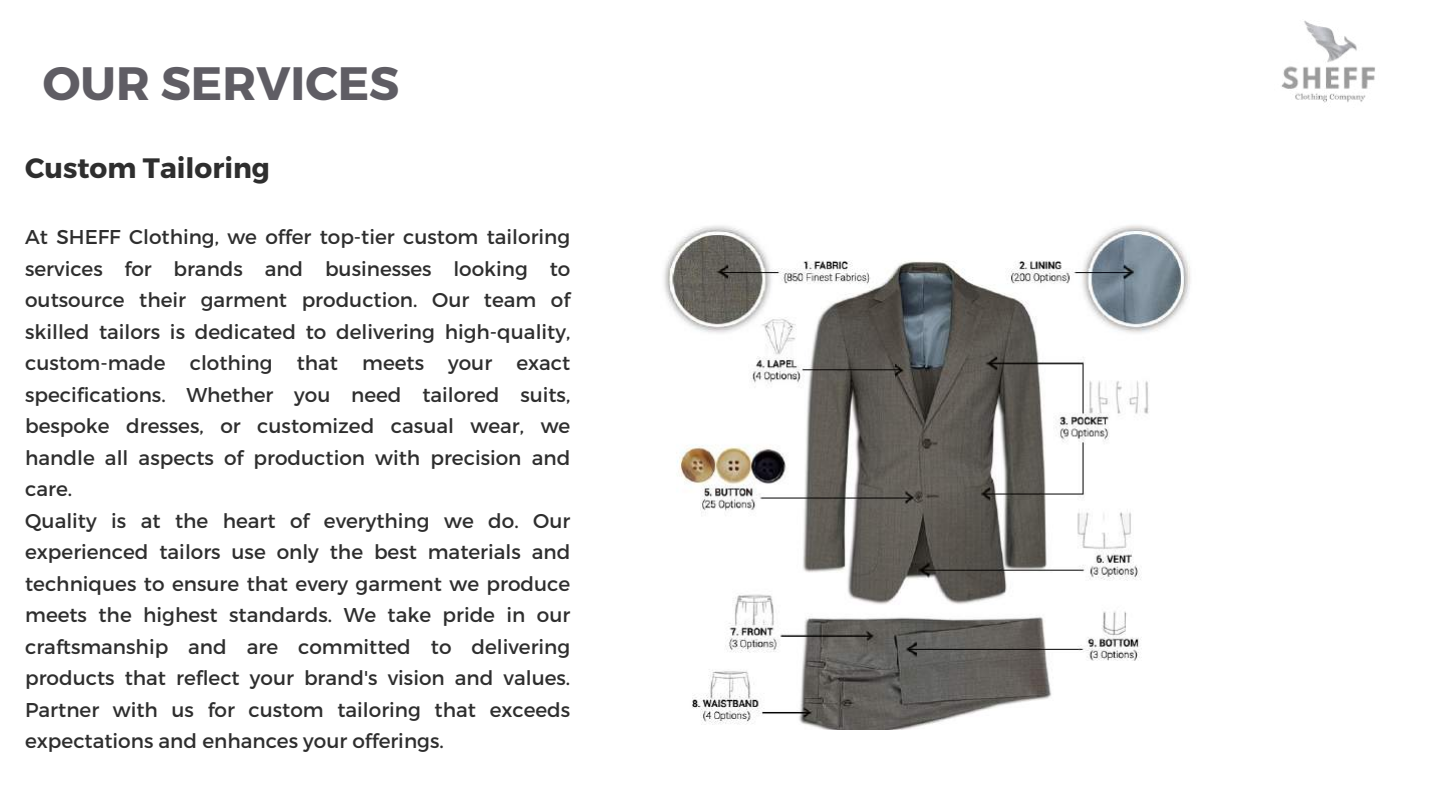
<style>
.page{position:relative;width:1440px;height:810px;background:#fff}
.page>*{position:absolute;margin:0;border:0;box-sizing:border-box;transform-origin:0 0}
.t1{font:700 46.8px "Montserrat";color:#5f5d64}
.t2{font:700 28px "Montserrat";color:#2e2e2e}
.t3{font:20px/31.5px "Montserrat";color:#2e2e2e}
</style>
<div class="page">
<img style="left:1281px;top:20px;width:94px;height:83px">
<img style="left:664px;top:225px;width:526px;height:504px">
<h1 class="t1" style="left:43px;top:53px;width:358px">OUR SERVICES</h1>
<h2 class="t2" style="left:25px;top:149px;width:246px">Custom Tailoring</h2>
<p class="t3" style="left:25px;top:220px;width:547px">At SHEFF Clothing, we offer top-tier custom tailoring services for brands and businesses looking to outsource their garment production. Our team of skilled tailors is dedicated to delivering high-quality, custom-made clothing that meets your exact specifications. Whether you need tailored suits, bespoke dresses, or customized casual wear, we handle all aspects of production with precision and care.<br>Quality is at the heart of everything we do. Our experienced tailors use only the best materials and techniques to ensure that every garment we produce meets the highest standards. We take pride in our craftsmanship and are committed to delivering products that reflect your brand's vision and values.<br>Partner with us for custom tailoring that exceeds expectations and enhances your offerings.</p>
</div>
